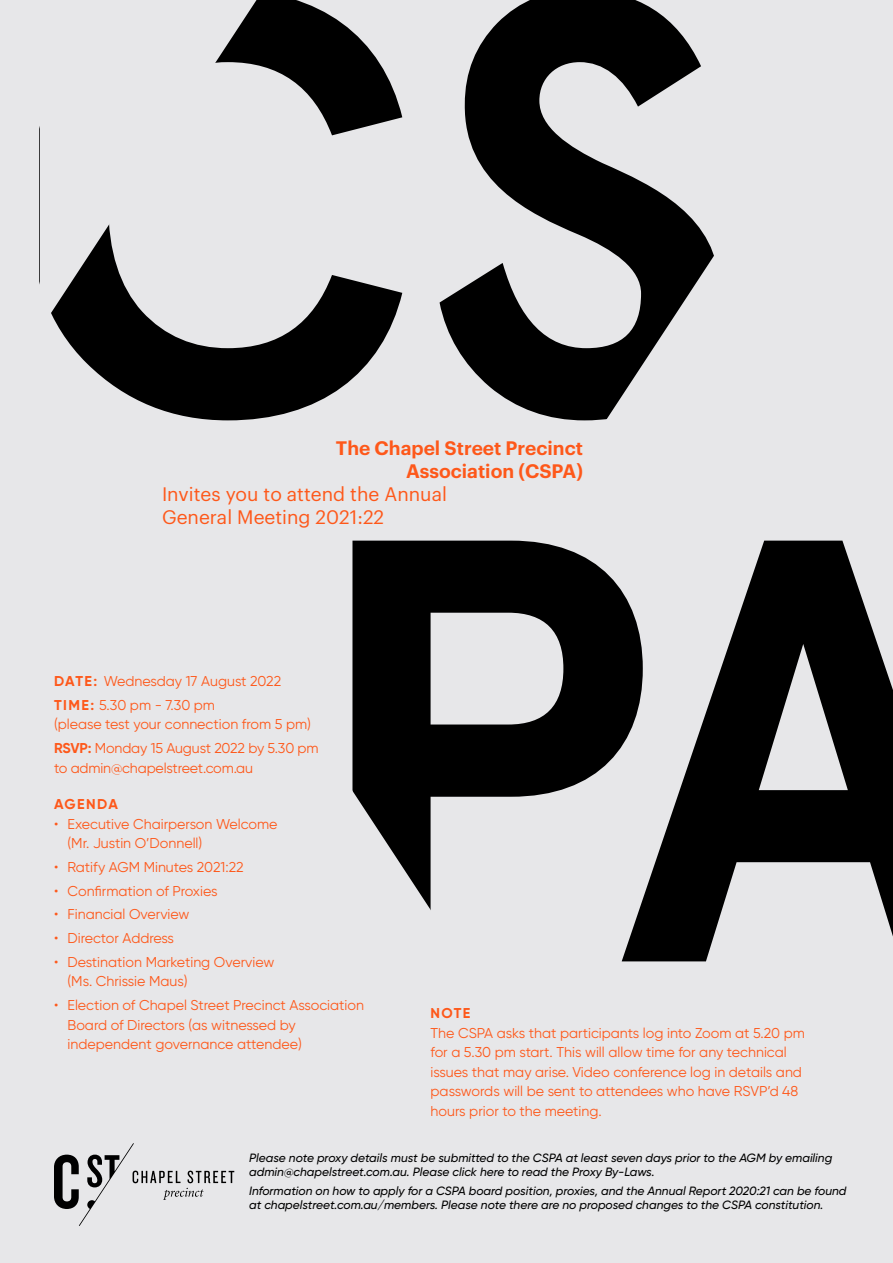
<style>
.page{position:relative;width:893px;height:1263px;background:#e7e7e9}
.page>*{position:absolute;margin:0;border:0;box-sizing:border-box;transform-origin:0 0}
.t1{font:700 601.05px/545.8px "Apercu";color:#000;text-align:center}
.t2{font:19.2px/23px "Graphik";color:#fe581a}
.t3{font:600 19.2px/23px "Graphik";color:#fe581a;text-align:right}
.t4{font:14.25px/19.5px "Gilroy";color:#fe581a}
.t5{font:700 14.25px "Gilroy";letter-spacing:.1em;color:#fe581a}
.t6{font:italic 500 12px/14.4px "Gilroy";color:#000}
.s1{font-weight:700}
</style>
<div class="page">
<svg style="left:54px;top:1143px;width:180px;height:83px"></svg>
<h1 class="t1" style="left:0;top:-64px;width:989px">CS<br>PA</h1>
<h2 class="t3" style="left:336px;top:435px;width:249px">The Chapel Street Precinct<br>Association (CSPA)</h2>
<h2 class="t2" style="left:162px;top:481px;width:286px">Invites you to attend the Annual<br>General Meeting 2021:22</h2>
<p class="t4" style="left:54px;top:669px;width:229px;line-height:23.7px"><span class="s1">DATE:</span> Wednesday 17 August 2022<br><span class="s1">TIME:</span> 5.30 pm - 7.30 pm</p>
<p class="t4" style="left:54px;top:712px;width:266px;line-height:23.7px">(please test your connection from 5 pm)<br><span class="s1">RSVP:</span> Monday 15 August 2022 by 5.30 pm</p>
<p class="t4" style="left:54px;top:758px;width:201px">to admin@chapelstreet.com.au</p>
<p class="t5" style="left:54px;top:795px;width:65px">AGENDA</p>
<p class="t4" style="left:67px;top:814px;width:212px;text-indent:-13px">• Executive Chairperson Welcome (Mr. Justin O’Donnell)</p>
<p class="t4" style="left:54px;top:857px;width:191px">• Ratify AGM Minutes 2021:22</p>
<p class="t4" style="left:54px;top:881px;width:165px">• Confirmation of Proxies</p>
<p class="t4" style="left:54px;top:904px;width:137px">• Financial Overview</p>
<p class="t4" style="left:54px;top:928px;width:122px">• Director Address</p>
<p class="t4" style="left:67px;top:952px;width:208px;text-indent:-13px">• Destination Marketing Overview (Ms. Chrissie Maus)</p>
<p class="t4" style="left:67px;top:995px;width:298px;text-indent:-13px">• Election of Chapel Street Precinct Association<br>Board of Directors (as witnessed by independent governance attendee)</p>
<p class="t5" style="left:431px;top:1004px;width:41px">NOTE</p>
<p class="t4" style="left:431px;top:1023px;width:376px">The CSPA asks that participants log into Zoom at 5.20 pm for a 5.30 pm start. This will allow time for any technical issues that may arise. Video conference log in details and passwords will be sent to attendees who have RSVP’d 48 hours prior to the meeting.</p>
<p class="t6" style="left:249px;top:1150px;width:585px">Please note proxy details must be submitted to the CSPA at least seven days prior to the AGM by emailing admin@chapelstreet.com.au. Please click here to read the Proxy By-Laws.</p>
<p class="t6" style="left:249px;top:1183px;width:599px">Information on how to apply for a CSPA board position, proxies, and the Annual Report 2020:21 can be found at chapelstreet.com.au/members. Please note there are no proposed changes to the CSPA constitution.</p>
</div>
